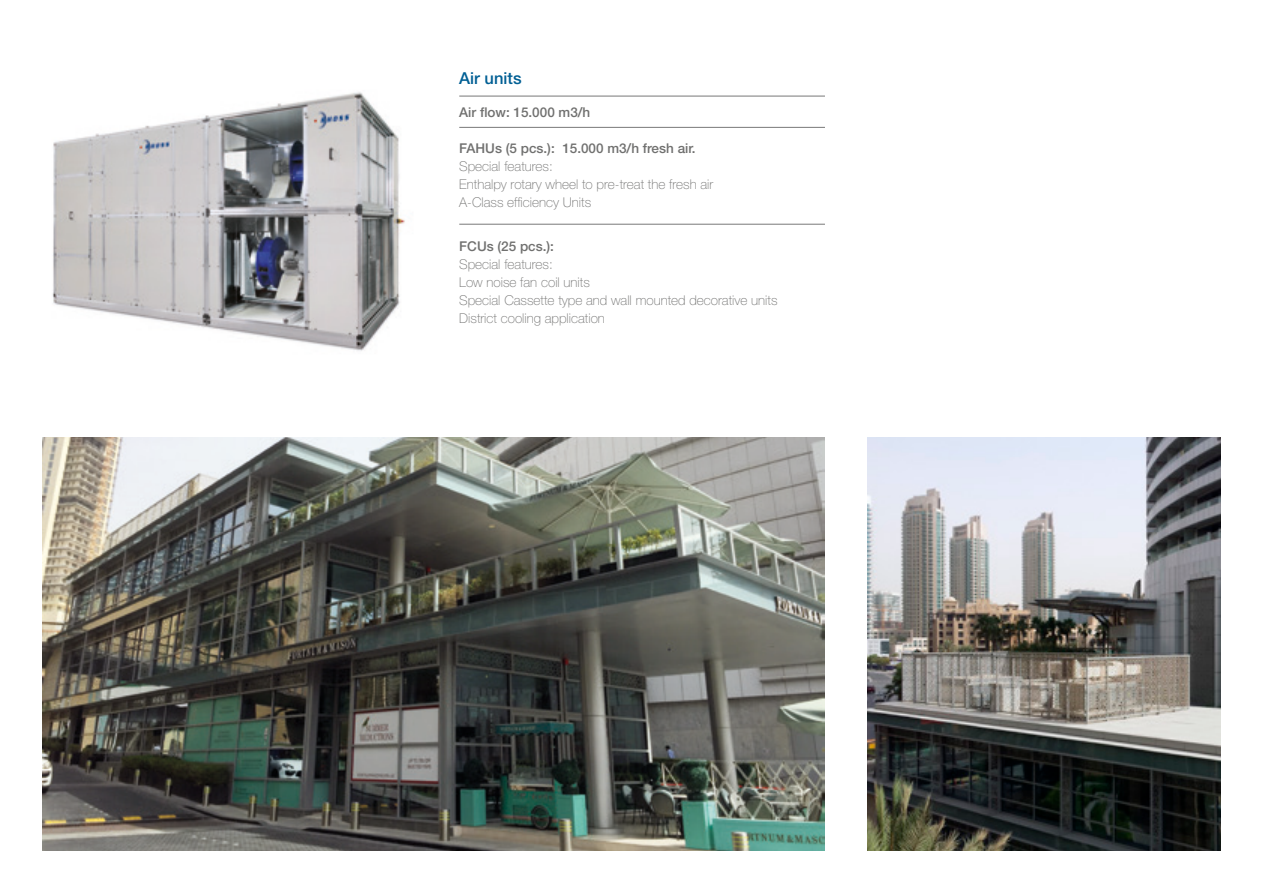
<style>
.page{position:relative;width:1263px;height:893px;background:#fff}
.page>*{position:absolute;margin:0;border:0;box-sizing:border-box;transform-origin:0 0}
.t1{font:500 16.5px "Helvetica Neue LT Std";color:#005f94}
.t2{font:100 13.5px/18px "Helvetica Neue LT Std";color:#70706f}
.t3{font:500 13.5px "Helvetica Neue LT Std";color:#70706f}
</style>
<div class="page">
<img style="left:43px;top:438px;width:782px;height:412px">
<img style="left:52px;top:92px;width:353px;height:259px">
<hr style="left:459px;top:96px;width:366px;height:1px;background:#878787">
<hr style="left:459px;top:127px;width:366px;height:1px;background:#878787">
<hr style="left:459px;top:224px;width:366px;height:1px;background:#878787">
<img style="left:867px;top:438px;width:353px;height:412px">
<p class="t1" style="left:459px;top:69px;width:64px">Air units</p>
<p class="t3" style="left:459px;top:104px;width:133px">Air flow: 15.000 m3/h</p>
<p class="t3" style="left:459px;top:140px;width:238px">FAHUs (5 pcs.): 15.000 m3/h fresh air.</p>
<p class="t2" style="left:459px;top:157px;width:255px">Special features:<br>Enthalpy rotary wheel to pre-treat the fresh air<br>A-Class efficiency Units</p>
<p class="t3" style="left:459px;top:238px;width:96px">FCUs (25 pcs.):</p>
<p class="t2" style="left:459px;top:255px;width:320px">Special features:<br>Low noise fan coil units<br>Special Cassette type and wall mounted decorative units<br>District cooling application</p>
</div>
